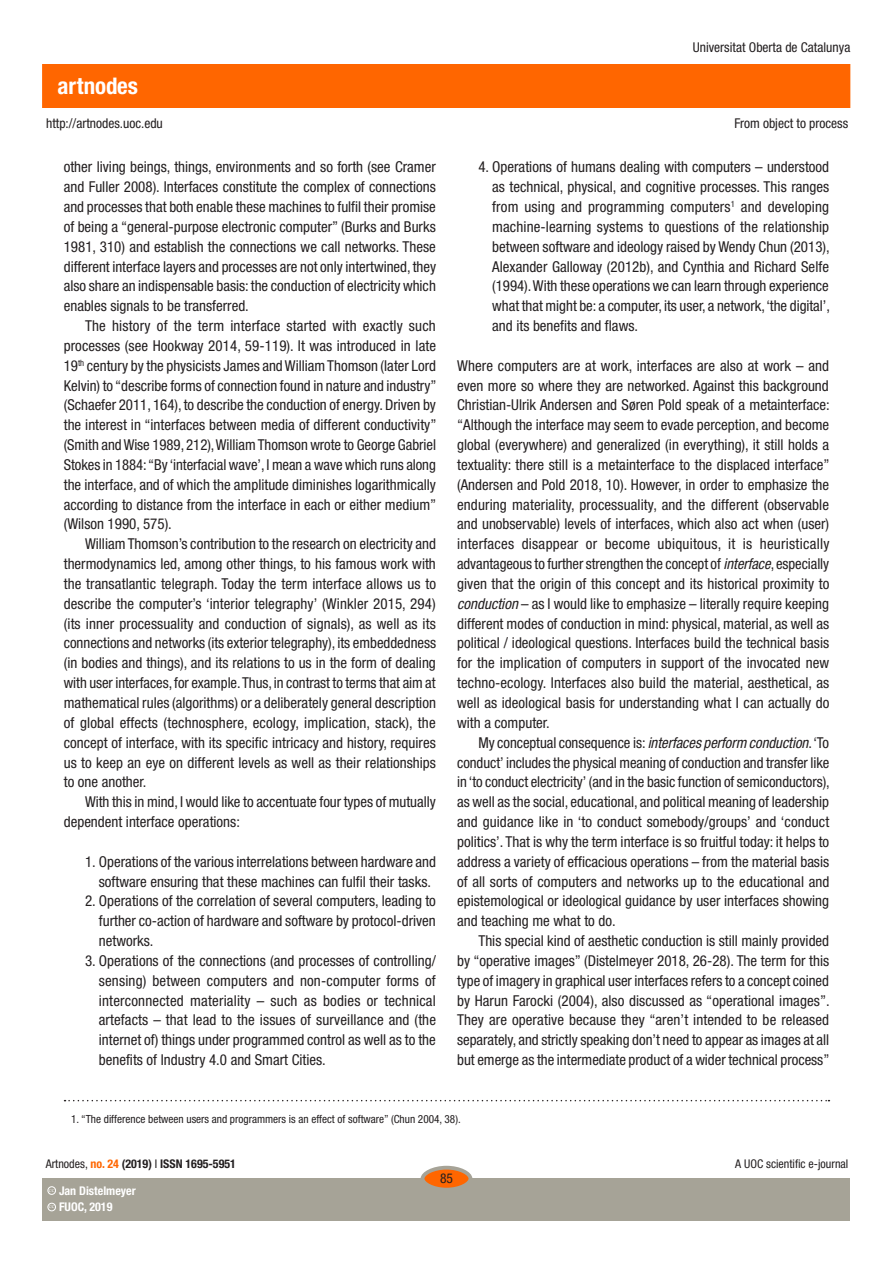
<style>
.page{position:relative;width:893px;height:1263px;background:#fff}
.page>*{position:absolute;margin:0;border:0;box-sizing:border-box;transform-origin:0 0}
.t1{font:700 condensed 22.95px "Helvetica Neue LT Std";color:#fff}
.text_general{font:condensed 15px/19.8px "Helvetica Neue LT Std";color:#231f20;text-align:justify}
.text_general_primerp{font:condensed 15px/19.8px "Helvetica Neue LT Std";color:#231f20;text-align:justify}
.t2{font:condensed 13.5px "Helvetica Neue LT Std";color:#231f20}
.t3{font:700 condensed 12px "Helvetica Neue LT Std";color:#231f20}
.t4{font:condensed 12px "Helvetica Neue LT Std";color:#231f20}
.t5{font:700 condensed 12px "Helvetica Neue LT Std";color:#fff}
._04_NOTAS1{font:condensed 11.25px "Helvetica Neue LT Std";color:#231f20}
.t6{font:600 3.9px "Adobe Caslon Pro";color:#fff}
.s1{font-style:italic}
.s2{font-weight:400}
.s3{color:#f60}
</style>
<div class="page">
<div style="left:43px;top:65px;width:807px;height:42px;background:#f60"></div>
<div style="left:43px;top:1178px;width:807px;height:42px;background:#a6a397"></div>
<div style="left:422px;top:1168px;width:48px;height:21px;background:#f60;border-radius:50%"></div>
<div style="left:421px;top:1166px;width:51px;height:25px;border:4px solid #a6a397;border-radius:50%"></div>
<div style="left:48px;top:1203px;width:8px;height:8px;border:1px solid #fff;border-radius:50%"></div>
<div style="left:48px;top:1186px;width:8px;height:8px;border:1px solid #fff;border-radius:50%"></div>
<svg style="left:65px;top:1100px;width:764px;height:1px"></svg>
<h1 class="t1" style="left:58px;top:72px;width:82px">artnodes</h1>
<p class="t2" style="left:46px;top:115px;width:118px">http://artnodes.uoc.edu</p>
<p class="text_general_primerp" style="left:64px;top:157px;width:374px">other living beings, things, environments and so forth (see Cramer and Fuller 2008). Interfaces constitute the complex of connections and processes that both enable these machines to fulfil their promise of being a “general-purpose electronic computer” (Burks and Burks 1981, 310) and establish the connections we call networks. These different interface layers and processes are not only intertwined, they also share an indispensable basis: the conduction of electricity which enables signals to be transferred.</p>
<p class="text_general" style="left:64px;top:316px;width:374px;text-indent:21px">The history of the term interface started with exactly such processes (see Hookway 2014, 59-119). It was introduced in late 19<sup>th</sup> century by the physicists James and William Thomson (later Lord Kelvin) to “describe forms of connection found in nature and industry” (Schaefer 2011, 164), to describe the conduction of energy. Driven by the interest in “interfaces between media of different conductivity” (Smith and Wise 1989, 212), William Thomson wrote to George Gabriel Stokes in 1884: “By ‘interfacial wave’, I mean a wave which runs along the interface, and of which the amplitude diminishes logarithmically according to distance from the interface in each or either medium” (Wilson 1990, 575).</p>
<p class="text_general" style="left:64px;top:534px;width:374px;text-indent:21px">William Thomson’s contribution to the research on electricity and thermodynamics led, among other things, to his famous work with the transatlantic telegraph. Today the term interface allows us to describe the computer’s ‘interior telegraphy’ (Winkler 2015, 294) (its inner processuality and conduction of signals), as well as its connections and networks (its exterior telegraphy), its embeddedness (in bodies and things), and its relations to us in the form of dealing with user interfaces, for example. Thus, in contrast to terms that aim at mathematical rules (algorithms) or a deliberately general description of global effects (technosphere, ecology, implication, stack), the concept of interface, with its specific intricacy and history, requires us to keep an eye on different levels as well as their relationships to one another.</p>
<p class="text_general" style="left:64px;top:792px;width:373px;text-indent:21px">With this in mind, I would like to accentuate four types of mutually dependent interface operations:</p>
<p class="text_general" style="left:85px;top:851px;width:352px;text-align:center">1. Operations of the various interrelations between hardware and software ensuring that these machines can fulfil their tasks.</p>
<p class="text_general" style="left:99px;top:891px;width:338px;text-indent:-14px">2. Operations of the correlation of several computers, leading to further co-action of hardware and software by protocol-driven networks.</p>
<p class="text_general" style="left:99px;top:951px;width:339px;text-indent:-14px">3. Operations of the connections (and processes of controlling/ sensing) between computers and non-computer forms of interconnected materiality – such as bodies or technical artefacts – that lead to the issues of surveillance and (the internet of) things under programmed control as well as to the benefits of Industry 4.0 and Smart Cities.</p>
<p class="t2" style="left:693px;top:40px;width:159px">Universitat Oberta de Catalunya</p>
<p class="t2" style="left:734px;top:115px;width:115px">From object to process</p>
<p class="text_general" style="left:492px;top:157px;width:339px;text-indent:-14px">4. Operations of humans dealing with computers – understood as technical, physical, and cognitive processes. This ranges from using and programming computers<sup>1</sup> and developing machine-learning systems to questions of the relationship between software and ideology raised by Wendy Chun (2013), Alexander Galloway (2012b), and Cynthia and Richard Selfe (1994). With these operations we can learn through experience what that might be: a computer, its user, a network, ‘the digital’, and its benefits and flaws.</p>
<p class="text_general_primerp" style="left:457px;top:355px;width:374px">Where computers are at work, interfaces are also at work – and even more so where they are networked. Against this background Christian-Ulrik Andersen and Søren Pold speak of a metainterface: “Although the interface may seem to evade perception, and become global (everywhere) and generalized (in everything), it still holds a textuality: there still is a metainterface to the displaced interface” (Andersen and Pold 2018, 10). However, in order to emphasize the enduring materiality, processuality, and the different (observable and unobservable) levels of interfaces, which also act when (user) interfaces disappear or become ubiquitous, it is heuristically advantageous to further strengthen the concept of <span class="s1">interface</span>, especially given that the origin of this concept and its historical proximity to <span class="s1">conduction</span> – as I would like to emphasize – literally require keeping different modes of conduction in mind: physical, material, as well as political / ideological questions. Interfaces build the technical basis for the implication of computers in support of the invocated new techno-ecology. Interfaces also build the material, aesthetical, as well as ideological basis for understanding what I can actually do with a computer.</p>
<p class="text_general" style="left:457px;top:732px;width:374px;text-indent:21px">My conceptual consequence is: <span class="s1">interfaces perform conduction</span>. ‘To conduct’ includes the physical meaning of conduction and transfer like in ‘to conduct electricity’ (and in the basic function of semiconductors), as well as the social, educational, and political meaning of leadership and guidance like in ‘to conduct somebody/groups’ and ‘conduct politics’. That is why the term interface is so fruitful today: it helps to address a variety of efficacious operations – from the material basis of all sorts of computers and networks up to the educational and epistemological or ideological guidance by user interfaces showing and teaching me what to do.</p>
<p class="text_general" style="left:457px;top:931px;width:374px;text-indent:21px">This special kind of aesthetic conduction is still mainly provided by “operative images” (Distelmeyer 2018, 26-28). The term for this type of imagery in graphical user interfaces refers to a concept coined by Harun Farocki (2004), also discussed as “operational images”.<br>They are operative because they “aren’t intended to be released separately, and strictly speaking don’t need to appear as images at all but emerge as the intermediate product of a wider technical process”</p>
<p class="_04_NOTAS1" style="left:71px;top:1112px;width:391px">1. “The difference between users and programmers is an effect of software” (Chun 2004, 38).</p>
<p class="t3" style="left:46px;top:1157px;width:192px"><span class="s2">Artnodes,</span> <span class="s3">no. 24</span> (2019) <span class="s2">I</span> ISSN 1695-5951</p>
<p class="t6" style="left:49px;top:1205px;width:7px">CC</p>
<p class="t5" style="left:59px;top:1200px;width:55px">FUOC, 2019</p>
<p class="t5" style="left:59px;top:1183px;width:78px">Jan Distelmeyer</p>
<p class="t6" style="left:49px;top:1188px;width:7px">CC</p>
<p class="t2" style="left:440px;top:1171px;width:14px">85</p>
<p class="t4" style="left:735px;top:1157px;width:115px">A UOC scientific e-journal</p>
</div>
